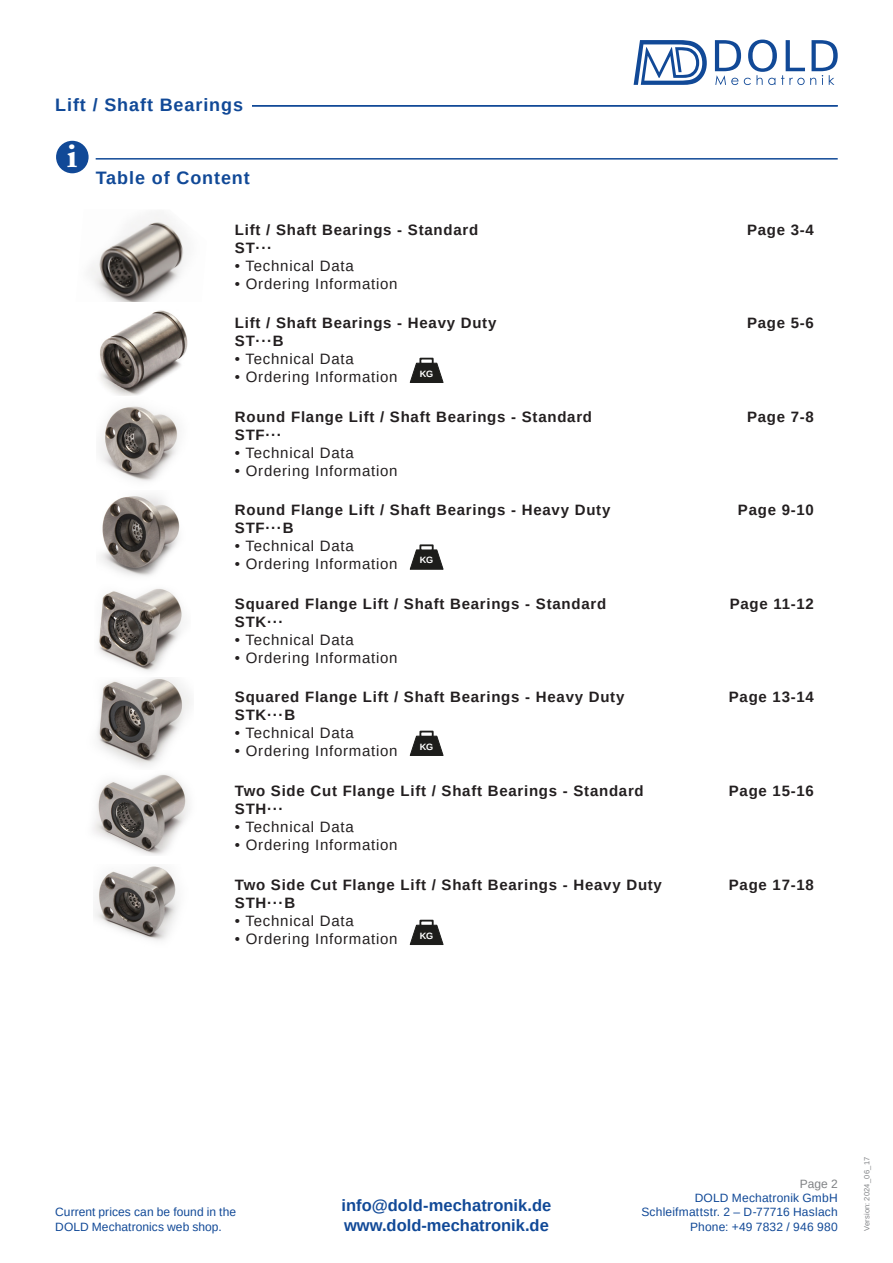
<style>
.page{position:relative;width:893px;height:1263px;background:#fff}
.page>*{position:absolute;margin:0;border:0;box-sizing:border-box;transform-origin:0 0}
.t1{font:700 34.95px "Adobe Caslon Pro";color:#fff}
.t2{font:700 18px "Arimo";letter-spacing:.05em;color:#114997}
.t3{font:700 16.5px/19.8px "Arimo";color:#114997}
.t4{font:700 15px "Arimo";letter-spacing:.05em;color:#231f20}
.t5{font:15px "Arimo";letter-spacing:.05em;color:#231f20}
.t6{font:12px/14.4px "Arimo";letter-spacing:.015em;color:#114997}
.t7{font:12px "Arimo";color:#808285}
.t8{font:700 9.15px "Arimo";color:#fff}
.t9{font:7.5px "Arimo";letter-spacing:.02em;color:#808285}
</style>
<div class="page">
<hr style="left:55px;top:105px;width:783px;height:2px;background:#114997">
<div style="left:55px;top:89px;width:197px;height:22px;background:#fff"></div>
<img style="left:90px;top:212px;width:95px;height:90px">
<img style="left:100px;top:310px;width:88px;height:86px">
<img style="left:100px;top:406px;width:80px;height:170px">
<img style="left:98px;top:588px;width:85px;height:83px">
<img style="left:97px;top:677px;width:93px;height:89px">
<img style="left:93px;top:774px;width:96px;height:81px">
<img style="left:95px;top:866px;width:84px;height:75px">
<svg style="left:410px;top:362px;width:34px;height:21px"></svg>
<div style="left:419px;top:358px;width:15px;height:7px;border:2px solid #1d1d1b"></div>
<svg style="left:410px;top:549px;width:34px;height:21px"></svg>
<div style="left:419px;top:544px;width:15px;height:7px;border:2px solid #1d1d1b"></div>
<svg style="left:410px;top:735px;width:34px;height:21px"></svg>
<div style="left:419px;top:731px;width:15px;height:6px;border:2px solid #1d1d1b"></div>
<svg style="left:410px;top:924px;width:34px;height:21px"></svg>
<div style="left:419px;top:920px;width:15px;height:6px;border:2px solid #1d1d1b"></div>
<svg style="left:634px;top:40px;width:73px;height:45px"></svg>
<svg style="left:715px;top:40px;width:123px;height:45px"></svg>
<hr style="left:96px;top:158px;width:742px;height:2px;background:#114997">
<div style="left:56px;top:141px;width:33px;height:32px;background:#114997;border-radius:50%"></div>
<p class="t2" style="left:55px;top:92px;width:189px">Lift / Shaft Bearings</p>
<h1 class="t1" style="left:67px;top:135px;width:12px">i</h1>
<p class="t2" style="left:96px;top:165px;width:156px">Table of Content</p>
<p class="t4" style="left:235px;top:219px;width:245px">Lift / Shaft Bearings - Standard</p>
<p class="t4" style="left:235px;top:237px;width:39px">ST···</p>
<p class="t5" style="left:235px;top:256px;width:120px">• Technical Data</p>
<p class="t5" style="left:235px;top:274px;width:164px">• Ordering Information</p>
<p class="t4" style="left:235px;top:313px;width:263px">Lift / Shaft Bearings - Heavy Duty</p>
<p class="t4" style="left:235px;top:331px;width:50px">ST···B</p>
<p class="t5" style="left:235px;top:349px;width:120px">• Technical Data</p>
<p class="t5" style="left:235px;top:367px;width:164px">• Ordering Information</p>
<p class="t8" style="left:420px;top:367px;width:15px">KG</p>
<p class="t4" style="left:235px;top:406px;width:359px">Round Flange Lift / Shaft Bearings - Standard</p>
<p class="t4" style="left:235px;top:424px;width:49px">STF···</p>
<p class="t5" style="left:235px;top:443px;width:120px">• Technical Data</p>
<p class="t5" style="left:235px;top:461px;width:164px">• Ordering Information</p>
<p class="t4" style="left:235px;top:500px;width:377px">Round Flange Lift / Shaft Bearings - Heavy Duty</p>
<p class="t4" style="left:235px;top:518px;width:60px">STF···B</p>
<p class="t5" style="left:235px;top:537px;width:120px">• Technical Data</p>
<p class="t5" style="left:235px;top:555px;width:164px">• Ordering Information</p>
<p class="t8" style="left:420px;top:554px;width:15px">KG</p>
<p class="t4" style="left:235px;top:593px;width:373px">Squared Flange Lift / Shaft Bearings - Standard</p>
<p class="t4" style="left:235px;top:611px;width:50px">STK···</p>
<p class="t5" style="left:235px;top:630px;width:120px">• Technical Data</p>
<p class="t5" style="left:235px;top:648px;width:164px">• Ordering Information</p>
<p class="t4" style="left:235px;top:687px;width:391px">Squared Flange Lift / Shaft Bearings - Heavy Duty</p>
<p class="t4" style="left:235px;top:705px;width:62px">STK···B</p>
<p class="t5" style="left:235px;top:724px;width:120px">• Technical Data</p>
<p class="t5" style="left:235px;top:742px;width:164px">• Ordering Information</p>
<p class="t8" style="left:420px;top:740px;width:15px">KG</p>
<p class="t4" style="left:235px;top:780px;width:410px">Two Side Cut Flange Lift / Shaft Bearings - Standard</p>
<p class="t4" style="left:235px;top:798px;width:50px">STH···</p>
<p class="t5" style="left:235px;top:817px;width:120px">• Technical Data</p>
<p class="t5" style="left:235px;top:835px;width:164px">• Ordering Information</p>
<p class="t4" style="left:235px;top:874px;width:429px">Two Side Cut Flange Lift / Shaft Bearings - Heavy Duty</p>
<p class="t4" style="left:235px;top:892px;width:62px">STH···B</p>
<p class="t5" style="left:235px;top:911px;width:120px">• Technical Data</p>
<p class="t5" style="left:235px;top:929px;width:164px">• Ordering Information</p>
<p class="t8" style="left:420px;top:929px;width:15px">KG</p>
<p class="t4" style="left:747px;top:219px;width:68px">Page 3-4</p>
<p class="t4" style="left:747px;top:313px;width:68px">Page 5-6</p>
<p class="t4" style="left:747px;top:406px;width:68px">Page 7-8</p>
<p class="t4" style="left:738px;top:500px;width:78px">Page 9-10</p>
<p class="t4" style="left:730px;top:593px;width:86px">Page 11-12</p>
<p class="t4" style="left:729px;top:687px;width:87px">Page 13-14</p>
<p class="t4" style="left:729px;top:780px;width:87px">Page 15-16</p>
<p class="t4" style="left:729px;top:874px;width:87px">Page 17-18</p>
<p class="t6" style="left:55px;top:1205px;width:182px">Current prices can be found in the<br>DOLD Mechatronics web shop.</p>
<p class="t3" style="left:342px;top:1196px;width:211px">info@dold-mechatronik.de www.dold-mechatronik.de</p>
<p class="t7" style="left:800px;top:1176px;width:40px">Page 2</p>
<p class="t6" style="left:641px;top:1190px;width:198px;text-align:right">DOLD Mechatronik GmbH<br>Schleifmattstr. 2 – D-77716 Haslach<br>Phone: +49 7832 / 946 980</p>
<p class="t9" style="left:862px;top:1231px;width:75px;rotate:-90deg">Version: 2024_06_17</p>
</div>
